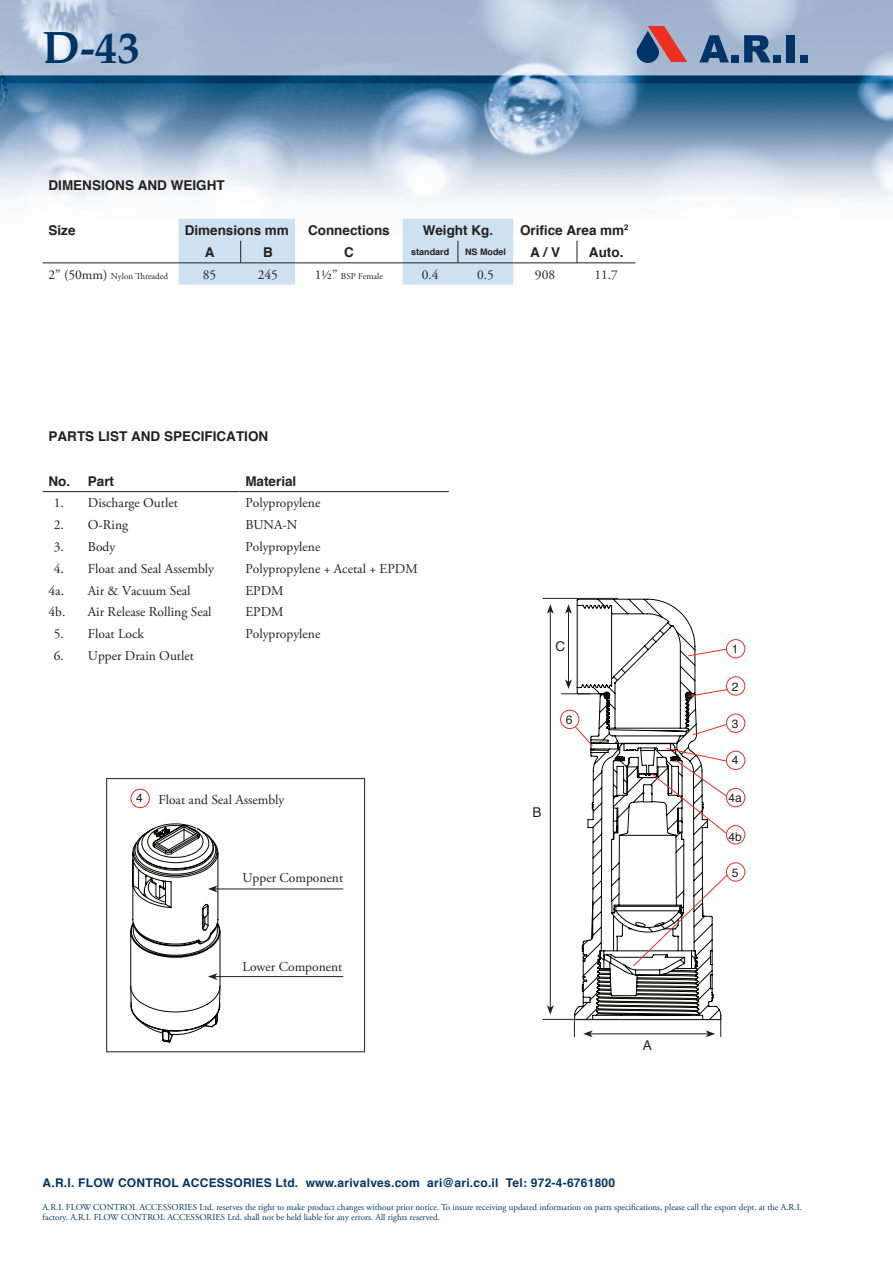
<style>
.page{position:relative;width:893px;height:1263px;background:#fff}
.page>*{position:absolute;margin:0;border:0;box-sizing:border-box;transform-origin:0 0}
.t1{font:700 45px "Palatino";color:#003367}
.t2{font:13.5px "Adobe Garamond Pro";color:#231f20}
.t3{font:700 13.5px "Helvetica";color:#231f20}
.t4{font:13.5px "Helvetica";color:#231f20}
.t5{font:700 12px "Helvetica";letter-spacing:.02em;color:#003367}
.t6{font:12px "Helvetica";color:#231f20}
.t7{font:9px/10.8px "Adobe Garamond Pro";color:#003367}
.t8{font:9px "Adobe Garamond Pro";color:#231f20}
.t9{font:700 9px "Helvetica";color:#231f20}
.s1{font-size:13.5px}
</style>
<div class="page">
<img style="left:0;top:0;width:893px;height:285px">
<svg style="left:635px;top:26px;width:52px;height:37px;background:#946e82"></svg>
<svg style="left:699px;top:35px;width:30px;height:27px"></svg>
<div style="left:731px;top:55px;width:8px;height:7px;background:#003367"></div>
<svg style="left:744px;top:35px;width:27px;height:27px"></svg>
<div style="left:773px;top:55px;width:8px;height:7px;background:#003367"></div>
<div style="left:786px;top:35px;width:8px;height:27px;background:#003367"></div>
<div style="left:800px;top:55px;width:8px;height:7px;background:#003367"></div>
<hr style="left:43px;top:491px;width:39px;height:1px;background:#231f20">
<hr style="left:82px;top:491px;width:157px;height:1px;background:#231f20">
<hr style="left:239px;top:491px;width:210px;height:1px;background:#231f20">
<hr style="left:215px;top:888px;width:128px;height:1px;background:#231f20">
<hr style="left:215px;top:976px;width:128px;height:1px;background:#231f20">
<svg style="left:130px;top:824px;width:90px;height:218px"></svg>
<div style="left:131px;top:789px;width:19px;height:19px;border:1px solid #ee2e22;border-radius:50%"></div>
<div style="left:106px;top:778px;width:259px;height:274px;border:1px solid #231f20"></div>
<svg style="left:574px;top:599px;width:147px;height:421px"></svg>
<svg style="left:574px;top:1013px;width:1px;height:24px"></svg>
<hr style="left:590px;top:1033px;width:118px;height:1px;background:#231f20">
<svg style="left:706px;top:1015px;width:15px;height:22px"></svg>
<svg style="left:583px;top:1030px;width:10px;height:7px"></svg>
<hr style="left:550px;top:611px;width:1px;height:396px;background:#231f20">
<svg style="left:547px;top:1005px;width:7px;height:10px"></svg>
<svg style="left:547px;top:604px;width:7px;height:10px"></svg>
<hr style="left:568px;top:611px;width:1px;height:71px;background:#231f20">
<svg style="left:565px;top:604px;width:7px;height:10px"></svg>
<hr style="left:542px;top:598px;width:76px;height:1px;background:#231f20">
<svg style="left:561px;top:679px;width:29px;height:15px"></svg>
<hr style="left:542px;top:1019px;width:76px;height:1px;background:#231f20">
<svg style="left:688px;top:648px;width:42px;height:9px"></svg>
<svg style="left:574px;top:725px;width:19px;height:21px"></svg>
<svg style="left:633px;top:869px;width:100px;height:98px"></svg>
<svg style="left:604px;top:688px;width:127px;height:149px"></svg>
<div style="left:726px;top:825px;width:19px;height:19px;background:#fff;border-radius:50%"></div>
<div style="left:726px;top:825px;width:19px;height:19px;border:1px solid #ee2e22;border-radius:50%"></div>
<div style="left:561px;top:710px;width:18px;height:18px;background:#fff;border-radius:50%"></div>
<div style="left:560px;top:710px;width:19px;height:19px;border:1px solid #ee2e22;border-radius:50%"></div>
<div style="left:726px;top:714px;width:19px;height:18px;background:#fff;border-radius:50%"></div>
<div style="left:726px;top:714px;width:19px;height:19px;border:1px solid #ee2e22;border-radius:50%"></div>
<div style="left:726px;top:788px;width:19px;height:19px;background:#fff;border-radius:50%"></div>
<div style="left:726px;top:788px;width:19px;height:19px;border:1px solid #ee2e22;border-radius:50%"></div>
<div style="left:726px;top:751px;width:19px;height:18px;background:#fff;border-radius:50%"></div>
<div style="left:726px;top:751px;width:19px;height:19px;border:1px solid #ee2e22;border-radius:50%"></div>
<div style="left:726px;top:677px;width:19px;height:18px;background:#fff;border-radius:50%"></div>
<div style="left:726px;top:676px;width:19px;height:19px;border:1px solid #ee2e22;border-radius:50%"></div>
<div style="left:726px;top:639px;width:19px;height:19px;background:#fff;border-radius:50%"></div>
<div style="left:726px;top:639px;width:19px;height:19px;border:1px solid #ee2e22;border-radius:50%"></div>
<div style="left:726px;top:863px;width:19px;height:18px;background:#fff;border-radius:50%"></div>
<div style="left:726px;top:862px;width:19px;height:19px;border:1px solid #ee2e22;border-radius:50%"></div>
<hr style="left:43px;top:263px;width:136px;height:1px;background:#231f20">
<hr style="left:513px;top:263px;width:64px;height:1px;background:#231f20">
<hr style="left:577px;top:263px;width:58px;height:1px;background:#231f20">
<svg style="left:577px;top:241px;width:1px;height:22px"></svg>
<svg style="left:179px;top:219px;width:334px;height:66px"></svg>
<h1 class="t1" style="left:43px;top:9px;width:99px">D-43</h1>
<h2 class="t3" style="left:49px;top:175px;width:178px">DIMENSIONS AND WEIGHT</h2>
<h2 class="t3" style="left:49px;top:219px;width:29px">Size</h2>
<h2 class="t3" style="left:185px;top:219px;width:106px">Dimensions mm</h2>
<h2 class="t3" style="left:308px;top:219px;width:83px">Connections</h2>
<h2 class="t3" style="left:423px;top:219px;width:72px">Weight Kg.</h2>
<h2 class="t3" style="left:520px;top:219px;width:110px">Orifice Area mm<sup>2</sup></h2>
<h2 class="t3" style="left:205px;top:241px;width:11px">A</h2>
<h2 class="t3" style="left:263px;top:241px;width:11px">B</h2>
<h2 class="t3" style="left:344px;top:241px;width:11px">C</h2>
<p class="t9" style="left:411px;top:245px;width:40px">standard</p>
<p class="t9" style="left:465px;top:245px;width:43px">NS Model</p>
<h2 class="t3" style="left:530px;top:241px;width:32px">A / V</h2>
<h2 class="t3" style="left:589px;top:241px;width:36px">Auto.</h2>
<p class="t8" style="left:49px;top:270px;width:121px"><span class="s1">2” (50mm)</span> Nylon Threaded</p>
<h2 class="t2" style="left:203px;top:266px;width:15px">85</h2>
<h2 class="t2" style="left:258px;top:266px;width:22px">245</h2>
<p class="t8" style="left:315px;top:270px;width:70px"><span class="s1">1½”</span> BSP Female</p>
<h2 class="t2" style="left:422px;top:266px;width:18px">0.4</h2>
<h2 class="t2" style="left:477px;top:266px;width:18px">0.5</h2>
<h2 class="t2" style="left:535px;top:266px;width:22px">908</h2>
<h2 class="t2" style="left:594px;top:266px;width:25px">11.7</h2>
<h2 class="t3" style="left:49px;top:426px;width:221px">PARTS LIST AND SPECIFICATION</h2>
<h2 class="t3" style="left:49px;top:470px;width:67px">No. Part</h2>
<h2 class="t3" style="left:245px;top:470px;width:53px">Material</h2>
<h2 class="t2" style="left:54px;top:495px;width:126px">1. Discharge Outlet</h2>
<h2 class="t2" style="left:245px;top:495px;width:76px">Polypropylene</h2>
<h2 class="t2" style="left:54px;top:517px;width:76px">2. O-Ring</h2>
<h2 class="t2" style="left:245px;top:517px;width:54px">BUNA-N</h2>
<h2 class="t2" style="left:54px;top:539px;width:63px">3. Body</h2>
<h2 class="t2" style="left:245px;top:539px;width:76px">Polypropylene</h2>
<h2 class="t2" style="left:54px;top:560px;width:162px">4. Float and Seal Assembly</h2>
<h2 class="t2" style="left:245px;top:560px;width:174px">Polypropylene + Acetal + EPDM</h2>
<h2 class="t2" style="left:49px;top:582px;width:144px">4a. Air &amp; Vacuum Seal</h2>
<h2 class="t2" style="left:245px;top:582px;width:40px">EPDM</h2>
<h2 class="t2" style="left:49px;top:604px;width:164px">4b. Air Release Rolling Seal</h2>
<h2 class="t2" style="left:245px;top:604px;width:40px">EPDM</h2>
<h2 class="t2" style="left:54px;top:626px;width:92px">5. Float Lock</h2>
<h2 class="t2" style="left:245px;top:626px;width:76px">Polypropylene</h2>
<h2 class="t2" style="left:54px;top:648px;width:142px">6. Upper Drain Outlet</h2>
<h2 class="t4" style="left:556px;top:636px;width:11px">C</h2>
<h3 class="t6" style="left:732px;top:640px;width:8px">1</h3>
<h3 class="t6" style="left:732px;top:677px;width:8px">2</h3>
<h3 class="t6" style="left:566px;top:710px;width:8px">6</h3>
<h3 class="t6" style="left:732px;top:714px;width:8px">3</h3>
<h2 class="t2" style="left:136px;top:791px;width:150px"><sup>4</sup> Float and Seal Assembly</h2>
<h2 class="t2" style="left:243px;top:870px;width:102px">Upper Component</h2>
<h2 class="t2" style="left:243px;top:958px;width:101px">Lower Component</h2>
<h2 class="t4" style="left:532px;top:801px;width:11px">B</h2>
<h2 class="t4" style="left:643px;top:1034px;width:11px">A</h2>
<h3 class="t5" style="left:43px;top:1173px;width:574px">A.R.I. FLOW CONTROL ACCESSORIES Ltd. www.arivalves.com ari@ari.co.il Tel: 972-4-6761800</h3>
<h3 class="t6" style="left:732px;top:750px;width:8px">4</h3>
<h3 class="t6" style="left:728px;top:789px;width:15px">4a</h3>
<h3 class="t6" style="left:728px;top:827px;width:15px">4b</h3>
<h3 class="t6" style="left:732px;top:863px;width:8px">5</h3>
<p class="t7" style="left:43px;top:1202px;width:761px">A.R.I. FLOW CONTROL ACCESSORIES Ltd. reserves the right to make product changes without prior notice. To insure receiving updated information on parts specifications, please call the export dept. at the A.R.I. factory. A.R.I. FLOW CONTROL ACCESSORIES Ltd. shall not be held liable for any errors. All rights reserved.</p>
</div>
